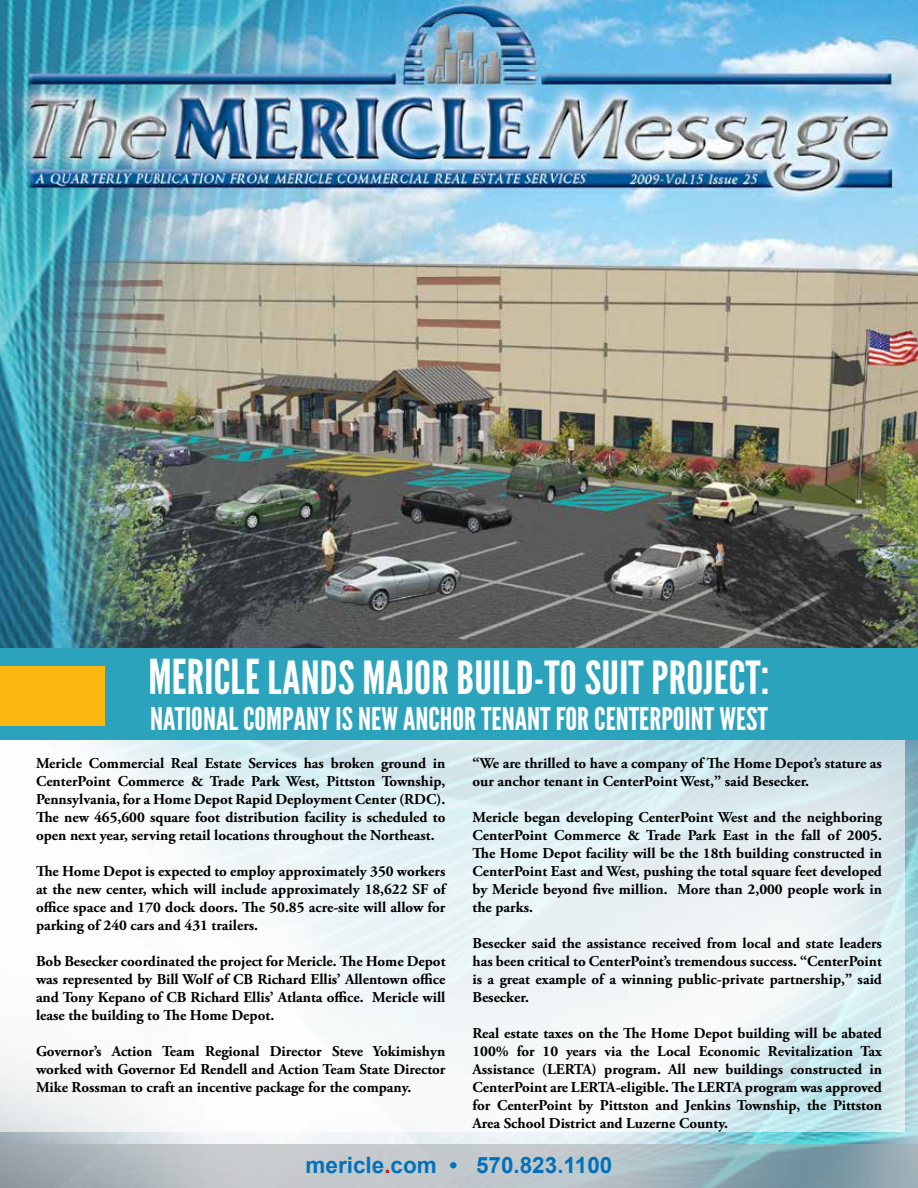
<style>
.page{position:relative;width:918px;height:1188px;background:#fff}
.page>*{position:absolute;margin:0;border:0;box-sizing:border-box;transform-origin:0 0}
.t1{font:45.6px "League Gothic";letter-spacing:.005em;color:#fff;scale:1.05 1}
.t2{font:31.35px "League Gothic";color:#fff;scale:1.05 1}
.t3{font:700 22.5px "Arial";color:#0072bc}
.t4{font:700 15px/18px "Adobe Garamond Pro";color:#000;text-align:justify}
.s1{font-size:48px}
.s2{color:#c4161c}
</style>
<div class="page">
<svg style="left:0;top:740px;width:904px;height:392px"></svg>
<img style="left:0;top:0;width:918px;height:648px">
<div style="left:0;top:648px;width:918px;height:92px;background:#2ca3bc"></div>
<svg style="left:0;top:1144px;width:918px;height:44px"></svg>
<div style="left:0;top:666px;width:105px;height:60px;background:#fdb913"></div>
<h1 class="t1" style="left:149px;top:650px;width:593px"><span class="s1">MERICLE</span> LANDS MAJOR BUILD-TO SUIT PROJECT<span class="s1">:</span></h1>
<h2 class="t2" style="left:150px;top:700px;width:590px">NATIONAL COMPANY IS NEW ANCHOR TENANT FOR CENTERPOINT WEST</h2>
<p class="t4" style="left:36px;top:755px;width:411px">Mericle Commercial Real Estate Services has broken ground in CenterPoint Commerce &amp; Trade Park West, Pittston Township, Pennsylvania, for a Home Depot Rapid Deployment Center (RDC).<br>The new 465,600 square foot distribution facility is scheduled to open next year, serving retail locations throughout the Northeast.</p>
<p class="t4" style="left:36px;top:863px;width:411px">The Home Depot is expected to employ approximately 350 workers at the new center, which will include approximately 18,622 SF of office space and 170 dock doors. The 50.85 acre-site will allow for parking of 240 cars and 431 trailers.</p>
<p class="t4" style="left:36px;top:953px;width:411px">Bob Besecker coordinated the project for Mericle. The Home Depot was represented by Bill Wolf of CB Richard Ellis’ Allentown office and Tony Kepano of CB Richard Ellis’ Atlanta office. Mericle will lease the building to The Home Depot.</p>
<p class="t4" style="left:36px;top:1043px;width:411px">Governor’s Action Team Regional Director Steve Yokimishyn worked with Governor Ed Rendell and Action Team State Director Mike Rossman to craft an incentive package for the company.</p>
<p class="t4" style="left:472px;top:755px;width:411px">“We are thrilled to have a company of The Home Depot’s stature as our anchor tenant in CenterPoint West,” said Besecker.</p>
<p class="t4" style="left:472px;top:809px;width:411px">Mericle began developing CenterPoint West and the neighboring CenterPoint Commerce &amp; Trade Park East in the fall of 2005.<br>The Home Depot facility will be the 18th building constructed in CenterPoint East and West, pushing the total square feet developed by Mericle beyond five million. More than 2,000 people work in the parks.</p>
<p class="t4" style="left:472px;top:935px;width:411px">Besecker said the assistance received from local and state leaders has been critical to CenterPoint’s tremendous success. “CenterPoint is a great example of a winning public-private partnership,” said Besecker.</p>
<p class="t4" style="left:472px;top:1025px;width:411px">Real estate taxes on the The Home Depot building will be abated 100% for 10 years via the Local Economic Revitalization Tax Assistance (LERTA) program. All new buildings constructed in CenterPoint are LERTA-eligible. The LERTA program was approved for CenterPoint by Pittston and Jenkins Township, the Pittston Area School District and Luzerne County.</p>
<h3 class="t3" style="left:306px;top:1150px;width:308px">mericle<span class="s2">.</span>com • 570.823.1100</h3>
</div>
